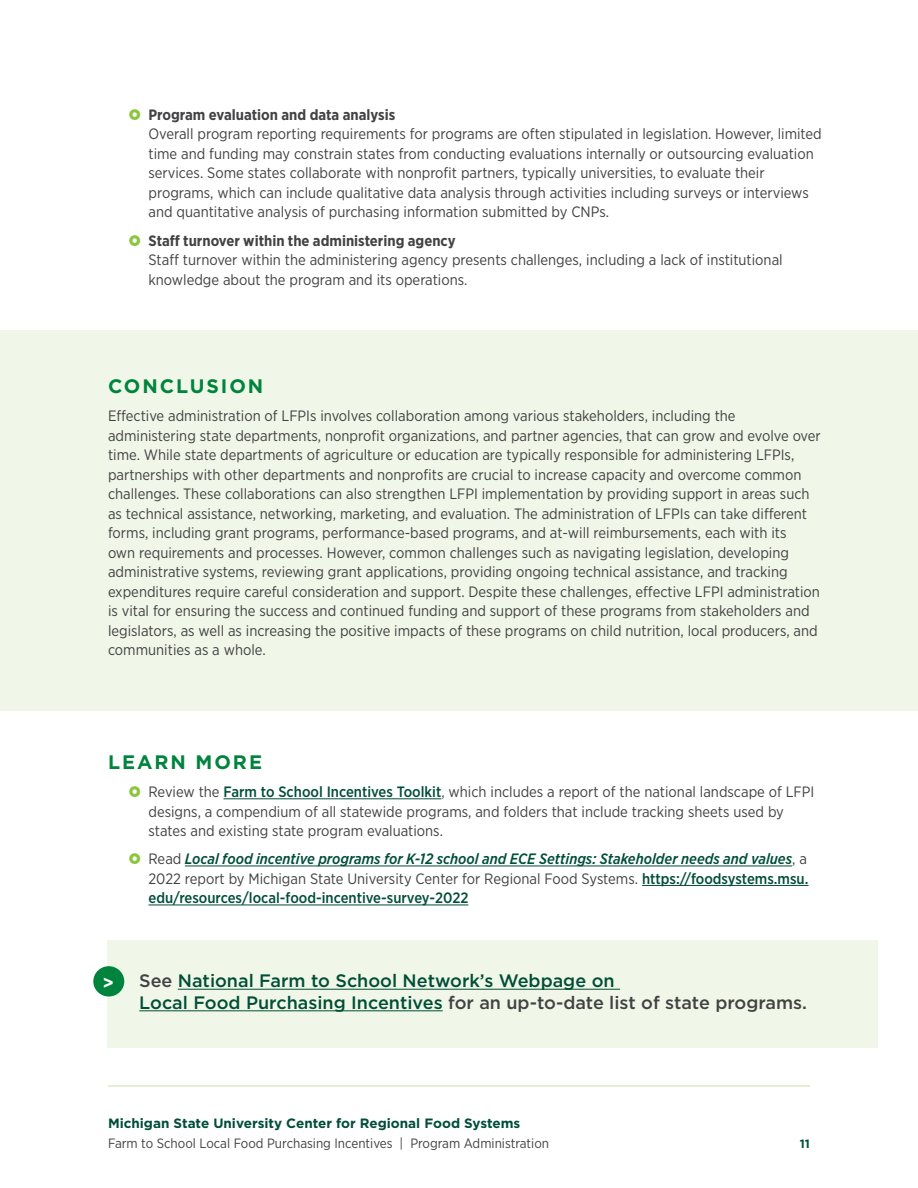
<style>
.page{position:relative;width:918px;height:1188px;background:#fff}
.page>*{position:absolute;margin:0;border:0;box-sizing:border-box;transform-origin:0 0}
.H2_-_Subhead{font:700 19.5px "Gotham";letter-spacing:.1em;color:#00843d}
.Intro{font:500 18px/21.6px "Gotham";color:#004e38}
.H2_-_Subhead-2{font:700 18px "Gotham";color:#fff}
.body_copy{font:15px/19.5px "Gotham Narrow";color:#424144}
.bullets_2_-_OG{font:15px/19.5px "Gotham Narrow";color:#424144}
.bullets_2_-_OG-2{font:italic 500 15px/19.5px "Gotham Narrow";color:#004e38;text-align:justify}
.t1{font:13.5px "Gotham Narrow";color:#424144}
.t2{font:700 13.5px "Gotham";color:#004e38}
.t3{font:700 12px "Gotham";color:#004e38}
.s1{font-weight:700}
.s2{font-weight:500;color:#004e38}
.s3{font-weight:400;font-style:normal;color:#424144}
.s4{font-style:normal}
.s5{color:#424144}
</style>
<div class="page">
<hr style="left:108px;top:1085px;width:702px;height:2px;background:#daeac1">
<div style="left:0;top:331px;width:918px;height:380px;background:#f1f7e8"></div>
<div style="left:107px;top:940px;width:771px;height:107px;background:#f1f7e8"></div>
<hr style="left:178px;top:989px;width:442px;height:1px;background:#004e38">
<hr style="left:139px;top:1010px;width:304px;height:1px;background:#004e38">
<div style="left:93px;top:966px;width:31px;height:31px;background:#00843d;border-radius:50%"></div>
<hr style="left:223px;top:798px;width:218px;height:1px;background:#004e38">
<hr style="left:185px;top:866px;width:607px;height:1px;background:#004e38">
<hr style="left:642px;top:885px;width:167px;height:1px;background:#004e38">
<hr style="left:148px;top:905px;width:320px;height:1px;background:#004e38">
<p class="bullets_2_-_OG" style="left:148px;top:105px;width:675px"><span class="s1">Program evaluation and data analysis<br></span>Overall program reporting requirements for programs are often stipulated in legislation. However, limited time and funding may constrain states from conducting evaluations internally or outsourcing evaluation services. Some states collaborate with nonprofit partners, typically universities, to evaluate their programs, which can include qualitative data analysis through activities including surveys or interviews and quantitative analysis of purchasing information submitted by CNPs.</p>
<p class="bullets_2_-_OG" style="left:148px;top:230px;width:636px"><span class="s1">Staff turnover within the administering agency<br></span>Staff turnover within the administering agency presents challenges, including a lack of institutional knowledge about the program and its operations.</p>
<h2 class="H2_-_Subhead" style="left:108px;top:373px;width:157px">CONCLUSION</h2>
<p class="body_copy" style="left:108px;top:406px;width:714px">Effective administration of LFPIs involves collaboration among various stakeholders, including the administering state departments, nonprofit organizations, and partner agencies, that can grow and evolve over time. While state departments of agriculture or education are typically responsible for administering LFPIs, partnerships with other departments and nonprofits are crucial to increase capacity and overcome common challenges. These collaborations can also strengthen LFPI implementation by providing support in areas such as technical assistance, networking, marketing, and evaluation. The administration of LFPIs can take different forms, including grant programs, performance-based programs, and at-will reimbursements, each with its<br>own requirements and processes. However, common challenges such as navigating legislation, developing administrative systems, reviewing grant applications, providing ongoing technical assistance, and tracking expenditures require careful consideration and support. Despite these challenges, effective LFPI administration is vital for ensuring the success and continued funding and support of these programs from stakeholders and legislators, as well as increasing the positive impacts of these programs on child nutrition, local producers, and communities as a whole.</p>
<h2 class="H2_-_Subhead" style="left:108px;top:749px;width:156px">LEARN MORE</h2>
<p class="bullets_2_-_OG" style="left:148px;top:782px;width:667px">Review the <span class="s2">Farm to School Incentives Toolkit</span>, which includes a report of the national landscape of LFPI designs, a compendium of all statewide programs, and folders that include tracking sheets used by states and existing state program evaluations.</p>
<p class="bullets_2_-_OG-2" style="left:148px;top:849px;width:662px"><span class="s3">Read</span> Local food incentive programs for K-12 school and ECE Settings: Stakeholder needs and values<span class="s3">, a 2022 report by Michigan State University Center for Regional Food Systems.</span> <span class="s4">https://foodsystems.msu. edu/resources/local-food-incentive-survey-2022</span></p>
<h2 class="H2_-_Subhead-2" style="left:103px;top:970px;width:13px">&gt;</h2>
<p class="Intro" style="left:139px;top:970px;width:669px"><span class="s5">See</span> National Farm to School Network’s Webpage on<br>Local Food Purchasing Incentives <span class="s5">for an up-to-date list of state programs.</span></p>
<p class="t2" style="left:108px;top:1115px;width:414px">Michigan State University Center for Regional Food Systems</p>
<p class="t1" style="left:108px;top:1135px;width:443px">Farm to School Local Food Purchasing Incentives | Program Administration</p>
<p class="t3" style="left:800px;top:1135px;width:12px">11</p>
</div>
